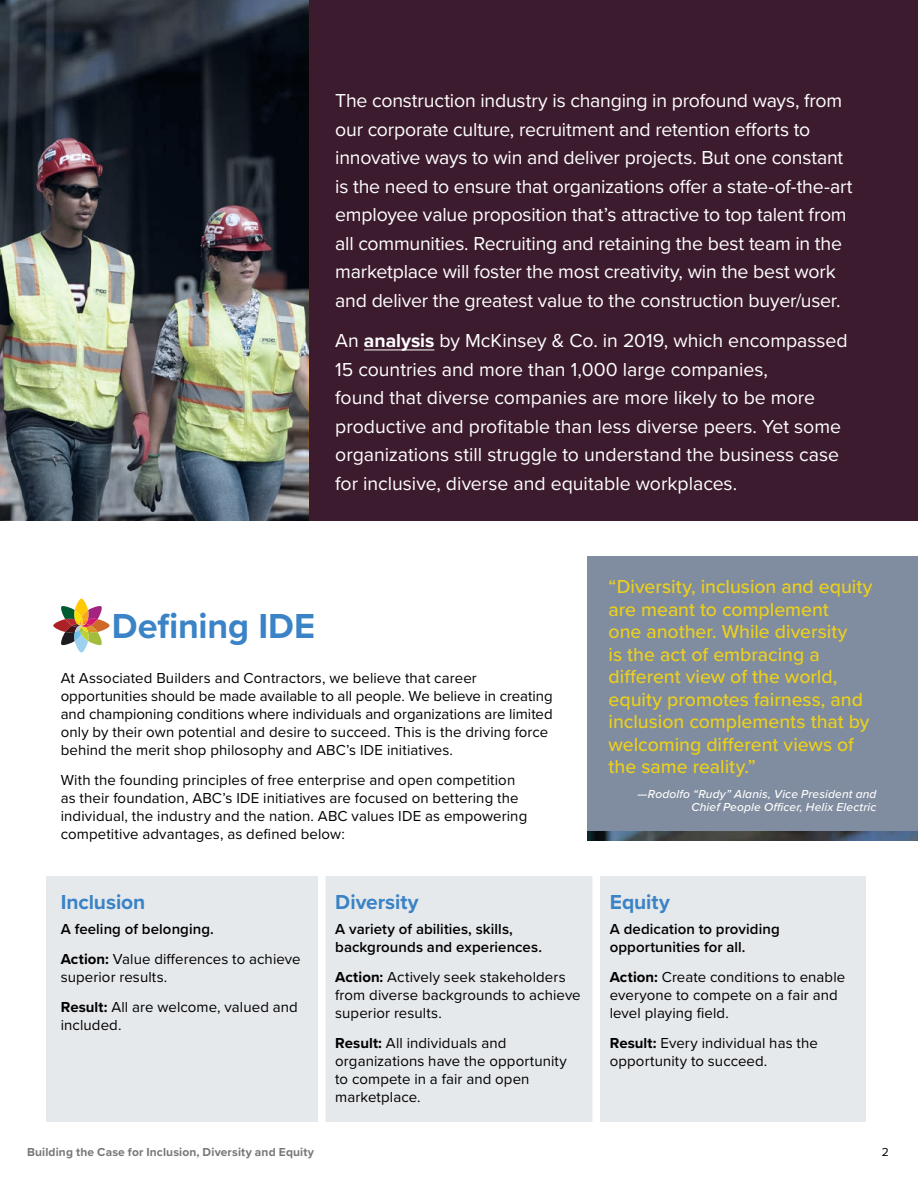
<style>
.page{position:relative;width:918px;height:1188px;background:#fff}
.page>*{position:absolute;margin:0;border:0;box-sizing:border-box;transform-origin:0 0}
.t1{font:700 36px "Proxima Nova";letter-spacing:-.005em;color:#3a83c6}
.t2{font:700 21px "Proxima Nova";letter-spacing:-.005em;color:#3a83c6}
.t3{font:19.5px/28.5px "Proxima Nova";letter-spacing:-.01em;color:#fff}
.t4{font:500 19.5px/22.5px "Proxima Nova";letter-spacing:-.005em;color:#ebd01d}
.t5{font:15px/18px "Proxima Nova";letter-spacing:.005em;color:#000}
.t6{font:600 15px/18px "Proxima Nova";letter-spacing:.005em;color:#000}
.t7{font:italic 500 12px/12.9px "Proxima Nova";letter-spacing:.01em;color:#fff;text-align:right}
.t8{font:700 12px "Proxima Nova";letter-spacing:.01em;color:#777}
.t9{font:12px "Proxima Nova";color:#000}
.s1{font-weight:700}
.s2{font-weight:600}
</style>
<div class="page">
<div style="left:588px;top:556px;width:330px;height:280px;background:#808c9f"></div>
<div style="left:46px;top:877px;width:820px;height:245px;background:#e6e9ec"></div>
<div style="left:0;top:0;width:918px;height:521px;background:#3d1b2e"></div>
<hr style="left:364px;top:350px;width:70px;height:1px;background:#fff">
<img style="left:588px;top:831px;width:330px;height:10px">
<img style="left:0;top:0;width:308px;height:521px">
<div style="left:318px;top:867px;width:8px;height:258px;background:#fff"></div>
<div style="left:592px;top:867px;width:8px;height:258px;background:#fff"></div>
<svg style="left:53px;top:599px;width:57px;height:54px"></svg>
<p class="t3" style="left:335px;top:86px;width:519px">The construction industry is changing in profound ways, from our corporate culture, recruitment and retention efforts to innovative ways to win and deliver projects. But one constant is the need to ensure that organizations offer a state-of-the-art employee value proposition that’s attractive to top talent from all communities. Recruiting and retaining the best team in the marketplace will foster the most creativity, win the best work and deliver the greatest value to the construction buyer/user.</p>
<p class="t3" style="left:335px;top:326px;width:514px">An <span class="s1">analysis</span> by McKinsey &amp; Co. in 2019, which encompassed 15 countries and more than 1,000 large companies,<br>found that diverse companies are more likely to be more productive and profitable than less diverse peers. Yet some organizations still struggle to understand the business case for inclusive, diverse and equitable workplaces.</p>
<h1 class="t1" style="left:112px;top:599px;width:205px">Defining IDE</h1>
<p class="t5" style="left:61px;top:668px;width:493px">At Associated Builders and Contractors, we believe that career opportunities should be made available to all people. We believe in creating and championing conditions where individuals and organizations are limited only by their own potential and desire to succeed. This is the driving force behind the merit shop philosophy and ABC’s IDE initiatives.</p>
<p class="t5" style="left:61px;top:770px;width:468px">With the founding principles of free enterprise and open competition as their foundation, ABC’s IDE initiatives are focused on bettering the individual, the industry and the nation. ABC values IDE as empowering competitive advantages, as defined below:</p>
<h2 class="t2" style="left:61px;top:886px;width:86px">Inclusion</h2>
<p class="t5" style="left:61px;top:913px;width:241px;line-height:30px"><span class="s2">A feeling of belonging.<br></span><span class="s1">Action:</span> Value differences to achieve</p>
<p class="t5" style="left:61px;top:961px;width:239px;line-height:30px">superior results.<br><span class="s1">Result:</span> All are welcome, valued and</p>
<p class="t5" style="left:61px;top:1015px;width:62px">included.</p>
<h2 class="t2" style="left:335px;top:886px;width:85px">Diversity</h2>
<p class="t6" style="left:335px;top:919px;width:208px">A variety of abilities, skills, backgrounds and experiences.</p>
<p class="t5" style="left:335px;top:967px;width:247px"><span class="s1">Action:</span> Actively seek stakeholders from diverse backgrounds to achieve superior results.</p>
<p class="t5" style="left:335px;top:1033px;width:233px"><span class="s1">Result:</span> All individuals and organizations have the opportunity to compete in a fair and open marketplace.</p>
<p class="t4" style="left:609px;top:575px;width:266px">“Diversity, inclusion and equity are meant to complement<br>one another. While diversity<br>is the act of embracing a different view of the world, equity promotes fairness, and inclusion complements that by welcoming different views of the same reality.”</p>
<p class="t7" style="left:637px;top:787px;width:241px">—Rodolfo “Rudy” Alanis, Vice President and<br>Chief People Officer, Helix Electric</p>
<h2 class="t2" style="left:610px;top:886px;width:62px">Equity</h2>
<p class="t6" style="left:610px;top:919px;width:171px">A dedication to providing opportunities for all.</p>
<p class="t5" style="left:610px;top:967px;width:237px"><span class="s1">Action:</span> Create conditions to enable everyone to compete on a fair and level playing field.</p>
<p class="t5" style="left:610px;top:1033px;width:210px"><span class="s1">Result:</span> Every individual has the opportunity to succeed.</p>
<p class="t8" style="left:27px;top:1143px;width:289px">Building the Case for Inclusion, Diversity and Equity</p>
<p class="t9" style="left:882px;top:1143px;width:9px">2</p>
</div>
